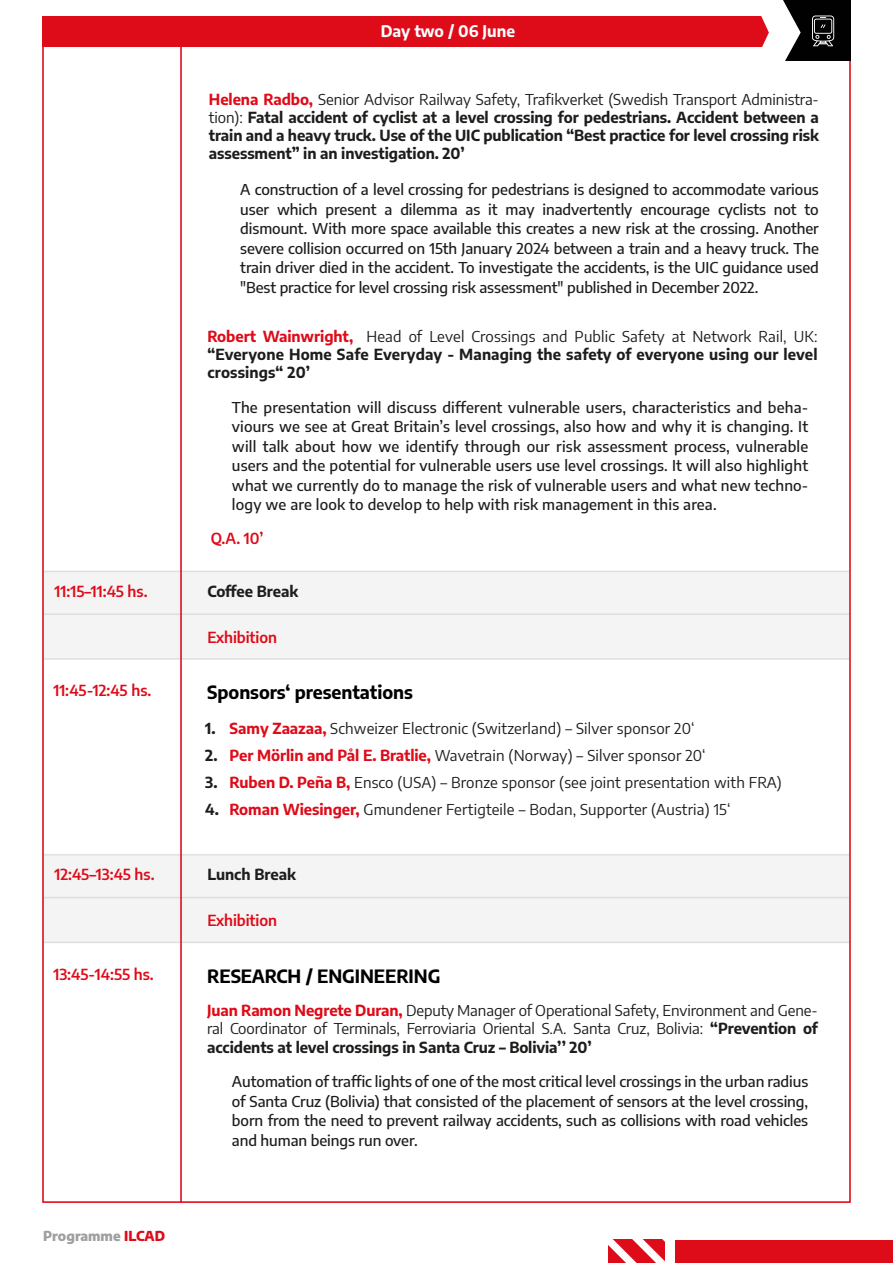
<style>
.page{position:relative;width:893px;height:1263px;background:#fff}
.page>*{position:absolute;margin:0;border:0;box-sizing:border-box;transform-origin:0 0}
.t1{font:700 18px "Encode Sans";letter-spacing:-.005em;color:#000}
.t2{font:700 15.75px "Encode Sans";color:#fff}
.t3{font:500 15px/19.5px "Encode Sans";letter-spacing:-.005em;color:#1d1d1b;text-align:justify}
.t4{font:15px/18px "Encode Sans";letter-spacing:.01em;color:#1d1d1b;text-align:justify}
.t5{font:700 15px/18px "Encode Sans";color:#1d1d1b;text-align:justify}
.t6{font:600 15px "Encode Sans";letter-spacing:-.005em;color:#de0b19}
.t7{font:800 13.5px "Encode Sans";color:#9d9fa1}
.s1{color:#de0b19}
.s2{font-weight:400}
.s3{font-weight:700}
.s4{font-weight:700;color:#de0b19}
</style>
<div class="page">
<div style="left:43px;top:572px;width:806px;height:87px;background:#f4f4f4"></div>
<hr style="left:43px;top:570px;width:807px;height:2px;background:#cac9c9">
<hr style="left:43px;top:658px;width:807px;height:2px;background:#cac9c9">
<hr style="left:43px;top:613px;width:807px;height:2px;background:#cac9c9">
<div style="left:43px;top:855px;width:806px;height:87px;background:#f4f4f4"></div>
<hr style="left:43px;top:854px;width:807px;height:1px;background:#cac9c9">
<hr style="left:43px;top:941px;width:807px;height:2px;background:#cac9c9">
<hr style="left:43px;top:897px;width:807px;height:1px;background:#cac9c9">
<div style="left:42px;top:17px;width:809px;height:30px;background:#de0b19"></div>
<div style="left:781px;top:0;width:70px;height:61px;background:#010101"></div>
<svg style="left:752px;top:0;width:49px;height:61px"></svg>
<svg style="left:812px;top:16px;width:22px;height:30px"></svg>
<hr style="left:180px;top:45px;width:2px;height:1157px;background:#de0b19">
<svg style="left:609px;top:1240px;width:55px;height:23px"></svg>
<div style="left:675px;top:1240px;width:218px;height:23px;background:#de0b19"></div>
<p class="t2" style="left:381px;top:19px;width:136px">Day two / 06 June</p>
<p class="t5" style="left:209px;top:89px;width:611px"><span class="s1">Helena Radbo,</span> <span class="s2">Senior Advisor Railway Safety, Trafikverket (Swedish Transport Administra&shy;tion):</span> Fatal accident of cyclist at a level crossing for pedestrians. Accident between a train and a heavy truck. Use of the UIC publication “Best practice for level crossing risk assessment” in an investigation. 20’</p>
<p class="t3" style="left:240px;top:179px;width:580px">A construction of a level crossing for pedestrians is designed to accommodate various user which present a dilemma as it may inadvertently encourage cyclists not to dismount. With more space available this creates a new risk at the crossing. Another severe collision occurred on 15th January 2024 between a train and a heavy truck. The train driver died in the accident. To investigate the accidents, is the UIC guidance used "Best practice for level crossing risk assessment" published in December 2022.</p>
<p class="t5" style="left:207px;top:326px;width:611px"><span class="s1">Robert Wainwright,</span> <span class="s2">Head of Level Crossings and Public Safety at Network Rail, UK: </span>“Everyone Home Safe Everyday - Managing the safety of everyone using our level crossings“ 20’</p>
<p class="t3" style="left:232px;top:397px;width:578px">The presentation will discuss different vulnerable users, characteristics and beha&shy;viours we see at Great Britain’s level crossings, also how and why it is changing. It will talk about how we identify through our risk assessment process, vulnerable users and the potential for vulnerable users use level crossings. It will also highlight what we currently do to manage the risk of vulnerable users and what new techno&shy;logy we are look to develop to help with risk management in this area.</p>
<p class="t6" style="left:211px;top:528px;width:54px">Q.A. 10’</p>
<p class="t6" style="left:54px;top:580px;width:95px">11:15–11:45 hs.</p>
<p class="t5" style="left:207px;top:581px;width:93px">Coffee Break</p>
<p class="t6" style="left:207px;top:626px;width:71px">Exhibition</p>
<p class="t6" style="left:53px;top:679px;width:100px">11:45-12:45 hs.</p>
<p class="t1" style="left:207px;top:679px;width:207px">Sponsors‘ presentations</p>
<p class="t4" style="left:205px;top:719px;width:491px"><span class="s3">1.</span> <span class="s4">Samy Zaazaa,</span> Schweizer Electronic (Switzerland) – Silver sponsor 20‘</p>
<p class="t4" style="left:205px;top:746px;width:502px"><span class="s3">2.</span> <span class="s4">Per Mörlin and Pål E. Bratlie,</span> Wavetrain (Norway) – Silver sponsor 20‘</p>
<p class="t4" style="left:205px;top:773px;width:578px"><span class="s3">3.</span> <span class="s4">Ruben D. Peña B,</span> Ensco (USA) – Bronze sponsor (see joint presentation with FRA)</p>
<p class="t4" style="left:205px;top:800px;width:527px"><span class="s3">4.</span> <span class="s4">Roman Wiesinger,</span> Gmundener Fertigteile – Bodan, Supporter (Austria) 15‘</p>
<p class="t6" style="left:54px;top:863px;width:102px">12:45–13:45 hs.</p>
<p class="t5" style="left:207px;top:864px;width:90px">Lunch Break</p>
<p class="t6" style="left:207px;top:909px;width:71px">Exhibition</p>
<p class="t6" style="left:53px;top:963px;width:102px">13:45-14:55 hs.</p>
<p class="t1" style="left:207px;top:963px;width:235px">RESEARCH / ENGINEERING</p>
<p class="t4" style="left:207px;top:1001px;width:612px"><span class="s4">Juan Ramon Negrete Duran,</span> Deputy Manager of Operational Safety, Environment and Gene&shy;ral Coordinator of Terminals, Ferroviaria Oriental S.A. Santa Cruz, Bolivia: <span class="s3">“Prevention of accidents at level crossings in Santa Cruz – Bolivia’’ 20’</span></p>
<p class="t3" style="left:232px;top:1071px;width:578px">Automation of traffic lights of one of the most critical level crossings in the urban radius of Santa Cruz (Bolivia) that consisted of the placement of sensors at the level crossing, born from the need to prevent railway accidents, such as collisions with road vehicles and human beings run over.</p>
<p class="t7" style="left:43px;top:1225px;width:123px">Programme <span class="s1">ILCAD</span></p>
</div>
